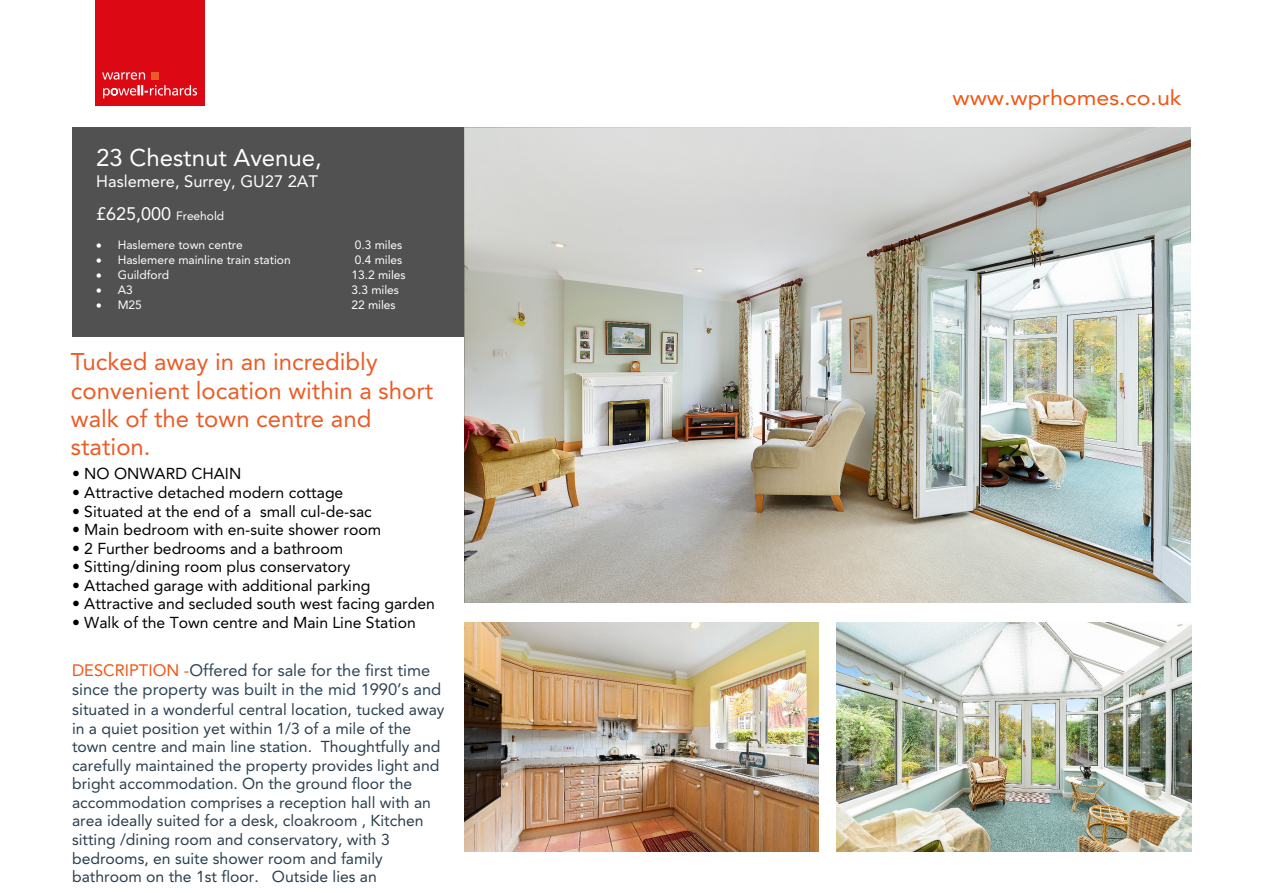
<style>
.page{position:relative;width:1263px;height:893px;background:#fff}
.page>*{position:absolute;margin:0;border:0;box-sizing:border-box;transform-origin:0 0}
.t1{font:24px/28.3px "Avenir LT Std";color:#eb5b25}
.t2{font:24px "Avenir LT Std";color:#fff}
.t3{font:21px "Avenir LT Std";color:#f25513;scale:1.11 1}
.t4{font:18px "Avenir LT Std";color:#fff}
.t5{font:16.5px/19.5px "Avenir LT Std";color:#2e4556}
.t6{font:16.5px "Avenir LT Std";color:#fff}
.t7{font:15.75px/18.6px "Avenir LT Std";color:#2a3f4e}
.t8{font:15.75px "Avenir LT Std";color:#000}
.t9{font:12px "Avenir LT Std";color:#fff}
.s1{font-size:12px}
.s2{color:#f25513}
.s3{font-size:16.5px;color:#2e4556}
</style>
<div class="page">
<div style="left:96px;top:0;width:109px;height:105px;background:#dc0814"></div>
<svg style="left:102px;top:72px;width:95px;height:26px"></svg>
<div style="left:151px;top:72px;width:8px;height:8px;background:#eb5b25"></div>
<div style="left:72px;top:127px;width:392px;height:209px;background:#515151"></div>
<img style="left:465px;top:128px;width:725px;height:475px">
<img style="left:465px;top:622px;width:354px;height:230px">
<img style="left:837px;top:622px;width:354px;height:230px">
<h1 class="t2" style="left:96px;top:148px;width:227px">23 Chestnut Avenue,</h1>
<p class="t6" style="left:96px;top:175px;width:223px">Haslemere, Surrey, GU27 2AT</p>
<p class="t4" style="left:96px;top:207px;width:130px">£625,000 <span class="s1">Freehold</span></p>
<p class="t9" style="left:118px;top:240px;width:127px">Haslemere town centre</p>
<p class="t9" style="left:355px;top:240px;width:49px">0.3 miles</p>
<p class="t9" style="left:118px;top:255px;width:175px">Haslemere mainline train station</p>
<p class="t9" style="left:355px;top:255px;width:49px">0.4 miles</p>
<p class="t9" style="left:118px;top:270px;width:53px">Guildford</p>
<p class="t9" style="left:351px;top:270px;width:56px">13.2 miles</p>
<p class="t9" style="left:118px;top:285px;width:17px">A3</p>
<p class="t9" style="left:351px;top:285px;width:49px">3.3 miles</p>
<p class="t9" style="left:118px;top:300px;width:26px">M25</p>
<p class="t9" style="left:351px;top:300px;width:46px">22 miles</p>
<h1 class="t1" style="left:71px;top:350px;width:364px">Tucked away in an incredibly convenient location within a short walk of the town centre and station.</h1>
<p class="t8" style="left:72px;top:467px;width:171px">• NO ONWARD CHAIN</p>
<p class="t8" style="left:72px;top:486px;width:273px">• Attractive detached modern cottage</p>
<p class="t8" style="left:72px;top:505px;width:301px">• Situated at the end of a small cul-de-sac</p>
<p class="t8" style="left:72px;top:523px;width:311px">• Main bedroom with en-suite shower room</p>
<p class="t8" style="left:72px;top:542px;width:273px">• 2 Further bedrooms and a bathroom</p>
<p class="t8" style="left:72px;top:560px;width:280px">• Sitting/dining room plus conservatory</p>
<p class="t8" style="left:72px;top:579px;width:300px">• Attached garage with additional parking</p>
<p class="t8" style="left:72px;top:597px;width:364px">• Attractive and secluded south west facing garden</p>
<p class="t8" style="left:72px;top:616px;width:345px">• Walk of the Town centre and Main Line Station</p>
<p class="t5" style="left:72px;top:662px;width:371px"><span class="s2">DESCRIPTION -</span>Offered for sale for the first time since the property was built in the mid 1990’s and</p>
<p class="t7" style="left:72px;top:701px;width:374px"><span class="s3">si</span>tuated in a wonderful central location, tucked away in a quiet position yet within 1/3 of a mile of the town centre and main line station. Thoughtfully and carefully maintained the property provides light and bright accommodation. On the ground floor the accommodation comprises a reception hall with an area ideally suited for a desk, cloakroom , Kitchen sitting /dining room and conservatory, with 3 bedrooms, en suite shower room and family bathroom on the 1st floor. Outside lies an</p>
<h2 class="t3" style="left:952px;top:89px;width:208px">www.wprhomes.co.uk</h2>
</div>
